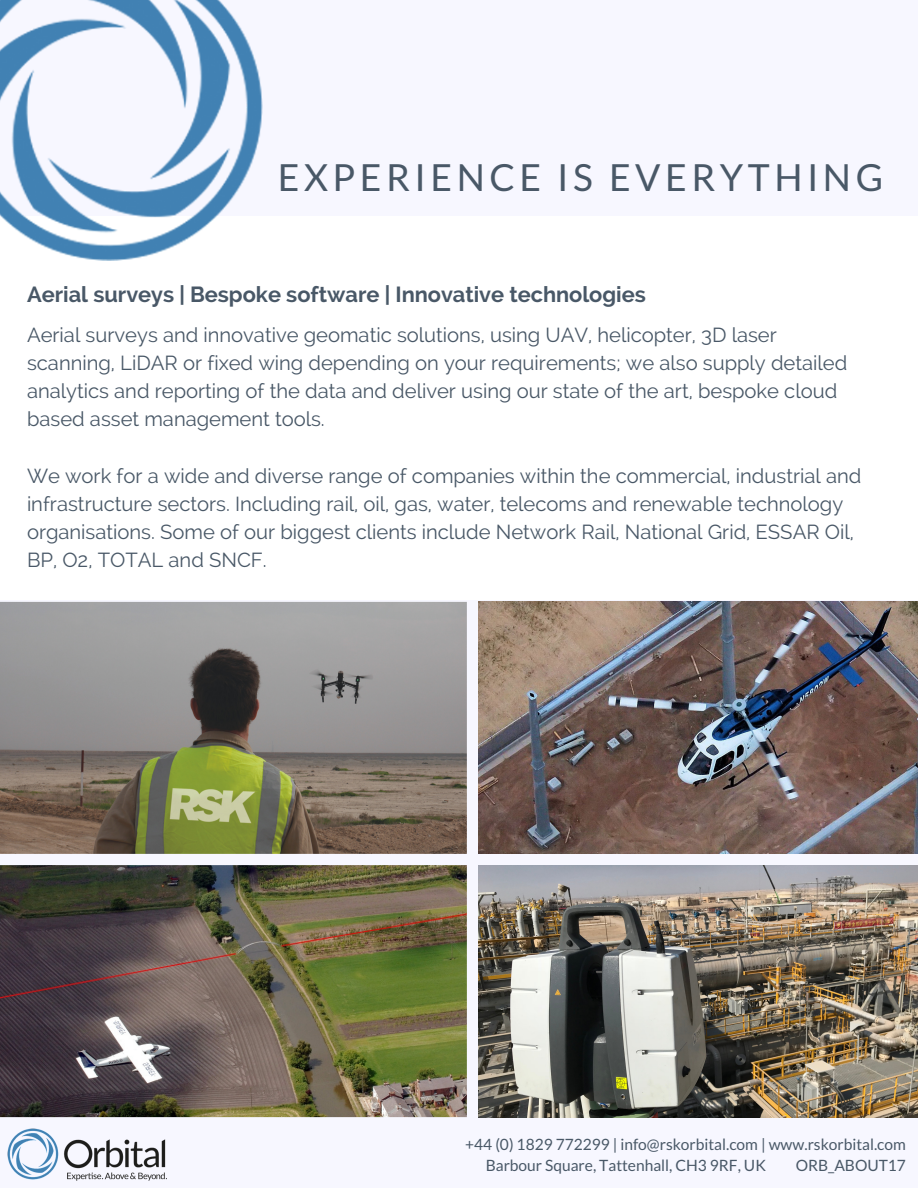
<style>
.page{position:relative;width:918px;height:1188px;background:#fff}
.page>*{position:absolute;margin:0;border:0;box-sizing:border-box;transform-origin:0 0}
.t1{font:37.35px "Lato";letter-spacing:.12em;color:#495867}
.t2{font:700 21.75px "Raleway";color:#495867}
.t3{font:20.25px/28.2px "Raleway";color:#495867}
.t4{font:15.6px/21.3px "Lato";color:#495867}
</style>
<div class="page">
<div style="left:0;top:0;width:918px;height:216px;background:#f7f7ff"></div>
<img style="left:0;top:0;width:262px;height:261px">
<div style="left:0;top:600px;width:918px;height:588px;background:#f7f7ff"></div>
<img style="left:0;top:602px;width:467px;height:252px">
<img style="left:478px;top:602px;width:440px;height:252px">
<img style="left:0;top:865px;width:467px;height:252px">
<img style="left:478px;top:865px;width:440px;height:252px">
<img style="left:7px;top:1128px;width:159px;height:53px">
<h1 class="t1" style="left:278px;top:154px;width:607px">EXPERIENCE IS EVERYTHING</h1>
<p class="t2" style="left:27px;top:281px;width:620px">Aerial surveys | Bespoke software | Innovative technologies</p>
<p class="t3" style="left:27px;top:321px;width:822px">Aerial surveys and innovative geomatic solutions, using UAV, helicopter, 3D laser scanning, LiDAR or fixed wing depending on your requirements; we also supply detailed analytics and reporting of the data and deliver using our state of the art, bespoke cloud based asset management tools.</p>
<p class="t3" style="left:27px;top:461px;width:836px">We work for a wide and diverse range of companies within the commercial, industrial and infrastructure sectors. Including rail, oil, gas, water, telecoms and renewable technology organisations. Some of our biggest clients include Network Rail, National Grid, ESSAR Oil, BP, O2, TOTAL and SNCF.</p>
<p class="t4" style="left:486px;top:1133px;width:422px;text-indent:-20px">+44 (0) 1829 772299 | info@rskorbital.com | www.rskorbital.com<br>Barbour Square, Tattenhall, CH3 9RF, UK</p>
<p class="t4" style="left:796px;top:1154px;width:112px">ORB_ABOUT17</p>
</div>
